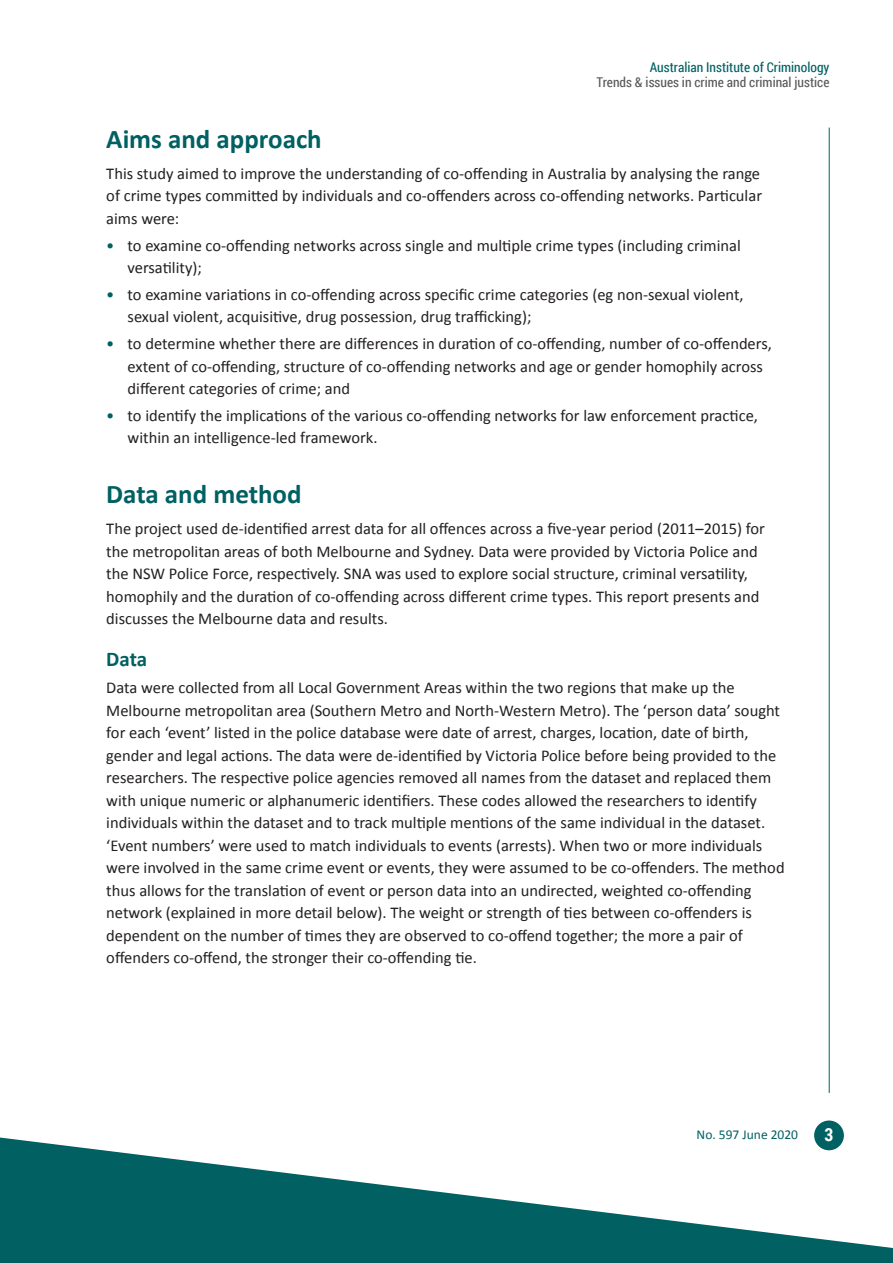
<style>
.page{position:relative;width:893px;height:1263px;background:#fff}
.page>*{position:absolute;margin:0;border:0;box-sizing:border-box;transform-origin:0 0}
.t1{font:700 27px "Calibri";color:#006062}
.t2{font:700 21px "Calibri";color:#006062}
.t3{font:700 18px "Roboto Condensed";color:#fff}
.body{font:16.5px/22.5px "Calibri";color:#231f20}
.t4{font:13.5px "Roboto Condensed";color:#57585a}
.t5{font:13.5px "Roboto Condensed";color:#006062}
.t6{font:13.5px "Calibri";color:#006062}
.s1{color:#006062}
</style>
<div class="page">
<hr style="left:829px;top:128px;width:1px;height:965px;background:#006062">
<div style="left:814px;top:1120px;width:30px;height:30px;background:#006062;border-radius:50%"></div>
<svg style="left:0;top:1137px;width:893px;height:126px;fill:#006062"></svg>
<p class="t5" style="left:650px;top:58px;width:181px">Australian Institute of Criminology</p>
<p class="t4" style="left:597px;top:73px;width:234px">Trends &amp; issues in crime and criminal justice</p>
<h1 class="t1" style="left:106px;top:122px;width:217px">Aims and approach</h1>
<p class="body" style="left:106px;top:162px;width:657px;text-align:justify">This study aimed to improve the understanding of co-offending in Australia by analysing the range of crime types committed by individuals and co-offenders across co-offending networks. Particular aims were:</p>
<p class="body" style="left:128px;top:234px;width:615px;text-indent:-21px"><span class="s1">•</span> to examine co-offending networks across single and multiple crime types (including criminal versatility);</p>
<p class="body" style="left:128px;top:283px;width:618px;text-indent:-21px"><span class="s1">•</span> to examine variations in co-offending across specific crime categories (eg non-sexual violent, sexual violent, acquisitive, drug possession, drug trafficking);</p>
<p class="body" style="left:128px;top:332px;width:646px;text-indent:-21px"><span class="s1">•</span> to determine whether there are differences in duration of co-offending, number of co-offenders, extent of co-offending, structure of co-offending networks and age or gender homophily across different categories of crime; and</p>
<p class="body" style="left:128px;top:404px;width:632px;text-indent:-21px"><span class="s1">•</span> to identify the implications of the various co-offending networks for law enforcement practice, within an intelligence-led framework.</p>
<h1 class="t1" style="left:106px;top:477px;width:197px">Data and method</h1>
<p class="body" style="left:106px;top:517px;width:660px">The project used de-identified arrest data for all offences across a five-year period (2011–2015) for the metropolitan areas of both Melbourne and Sydney. Data were provided by Victoria Police and the NSW Police Force, respectively. SNA was used to explore social structure, criminal versatility, homophily and the duration of co-offending across different crime types. This report presents and discusses the Melbourne data and results.</p>
<h2 class="t2" style="left:106px;top:646px;width:42px">Data</h2>
<p class="body" style="left:106px;top:676px;width:680px">Data were collected from all Local Government Areas within the two regions that make up the Melbourne metropolitan area (Southern Metro and North-Western Metro). The ‘person data’ sought for each ‘event’ listed in the police database were date of arrest, charges, location, date of birth, gender and legal actions. The data were de-identified by Victoria Police before being provided to the researchers. The respective police agencies removed all names from the dataset and replaced them with unique numeric or alphanumeric identifiers. These codes allowed the researchers to identify individuals within the dataset and to track multiple mentions of the same individual in the dataset. ‘Event numbers’ were used to match individuals to events (arrests). When two or more individuals were involved in the same crime event or events, they were assumed to be co-offenders. The method thus allows for the translation of event or person data into an undirected, weighted co-offending network (explained in more detail below). The weight or strength of ties between co-offenders is dependent on the number of times they are observed to co-offend together; the more a pair of offenders co-offend, the stronger their co-offending tie.</p>
<p class="t6" style="left:697px;top:1126px;width:103px">No. 597 June 2020</p>
<p class="t3" style="left:824px;top:1122px;width:10px">3</p>
</div>
